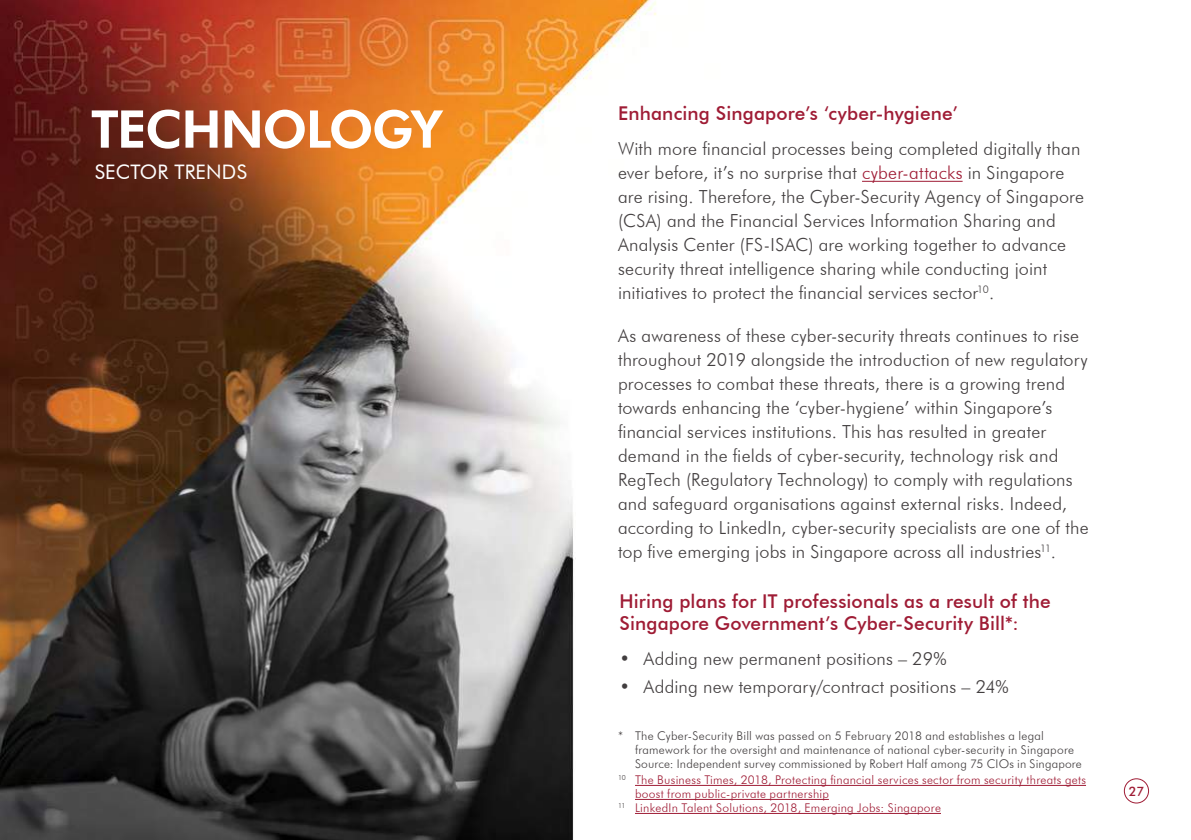
<style>
.page{position:relative;width:1191px;height:840px;background:#fff}
.page>*{position:absolute;margin:0;border:0;box-sizing:border-box;transform-origin:0 0}
.t1{font:800 52px "Futura BT";letter-spacing:-.03em;color:#fff}
.t2{font:20px "Futura BT";letter-spacing:.01em;color:#fff}
.t3{font:500 19px/22px "Futura BT";letter-spacing:.01em;color:#9f1c35}
.t4{font:300 18px/24px "Futura BT";letter-spacing:.01em;color:#423e3f}
.t5{font:500 13px "Futura BT";color:#9f1c35}
.t6{font:300 12px/14px "Futura BT";letter-spacing:.02em;color:#423e3f}
.t7{font:300 12px "Futura BT";letter-spacing:.025em;color:#9f1c35}
.s1{color:#9f1c35}
</style>
<div class="page">
<img style="left:0;top:0;width:1150px;height:839px">
<hr style="left:862px;top:181px;width:100px;height:1px;background:#9f1c35">
<hr style="left:635px;top:784px;width:451px;height:1px;background:#9f1c35">
<hr style="left:635px;top:798px;width:194px;height:1px;background:#9f1c35">
<hr style="left:635px;top:812px;width:306px;height:1px;background:#9f1c35">
<div style="left:1124px;top:778px;width:24px;height:24px;border:1px solid #9f1c35;border-radius:50%"></div>
<h1 class="t1" style="left:91px;top:97px;width:353px">TECHNOLOGY</h1>
<p class="t2" style="left:95px;top:160px;width:154px">SECTOR TRENDS</p>
<p class="t3" style="left:618px;top:102px;width:341px">Enhancing Singapore’s ‘cyber-hygiene’</p>
<p class="t4" style="left:618px;top:137px;width:467px">With more financial processes being completed digitally than ever before, it’s no surprise that <span class="s1">cyber-attacks</span> in Singapore are rising. Therefore, the Cyber-Security Agency of Singapore (CSA) and the Financial Services Information Sharing and Analysis Center (FS-ISAC) are working together to advance security threat intelligence sharing while conducting joint initiatives to protect the financial services sector<sup>10</sup>.</p>
<p class="t4" style="left:618px;top:323px;width:472px">As awareness of these cyber-security threats continues to rise throughout 2019 alongside the introduction of new regulatory processes to combat these threats, there is a growing trend towards enhancing the ‘cyber-hygiene’ within Singapore’s financial services institutions. This has resulted in greater demand in the fields of cyber-security, technology risk and RegTech (Regulatory Technology) to comply with regulations and safeguard organisations against external risks. Indeed, according to LinkedIn, cyber-security specialists are one of the top five emerging jobs in Singapore across all industries<sup>11</sup>.</p>
<p class="t3" style="left:619px;top:590px;width:433px">Hiring plans for IT professionals as a result of the<br>Singapore Government’s Cyber-Security Bill*:</p>
<p class="t4" style="left:619px;top:646px;width:329px">• Adding new permanent positions – 29%</p>
<p class="t4" style="left:619px;top:674px;width:391px">• Adding new temporary/contract positions – 24%</p>
<p class="t6" style="left:635px;top:728px;width:448px;text-indent:-17px">* The Cyber-Security Bill was passed on 5 February 2018 and establishes a legal framework for the oversight and maintenance of national cyber-security in Singapore<br>Source: Independent survey commissioned by Robert Half among 75 CIOs in Singapore</p>
<p class="t7" style="left:618px;top:772px;width:469px"><sup>10</sup> The Business Times, 2018, Protecting financial services sector from security threats gets</p>
<p class="t7" style="left:635px;top:786px;width:195px">boost from public-private partnership</p>
<p class="t7" style="left:618px;top:800px;width:324px"><sup>11</sup> LinkedIn Talent Solutions, 2018, Emerging Jobs: Singapore</p>
<p class="t5" style="left:1128px;top:782px;width:17px">27</p>
</div>
